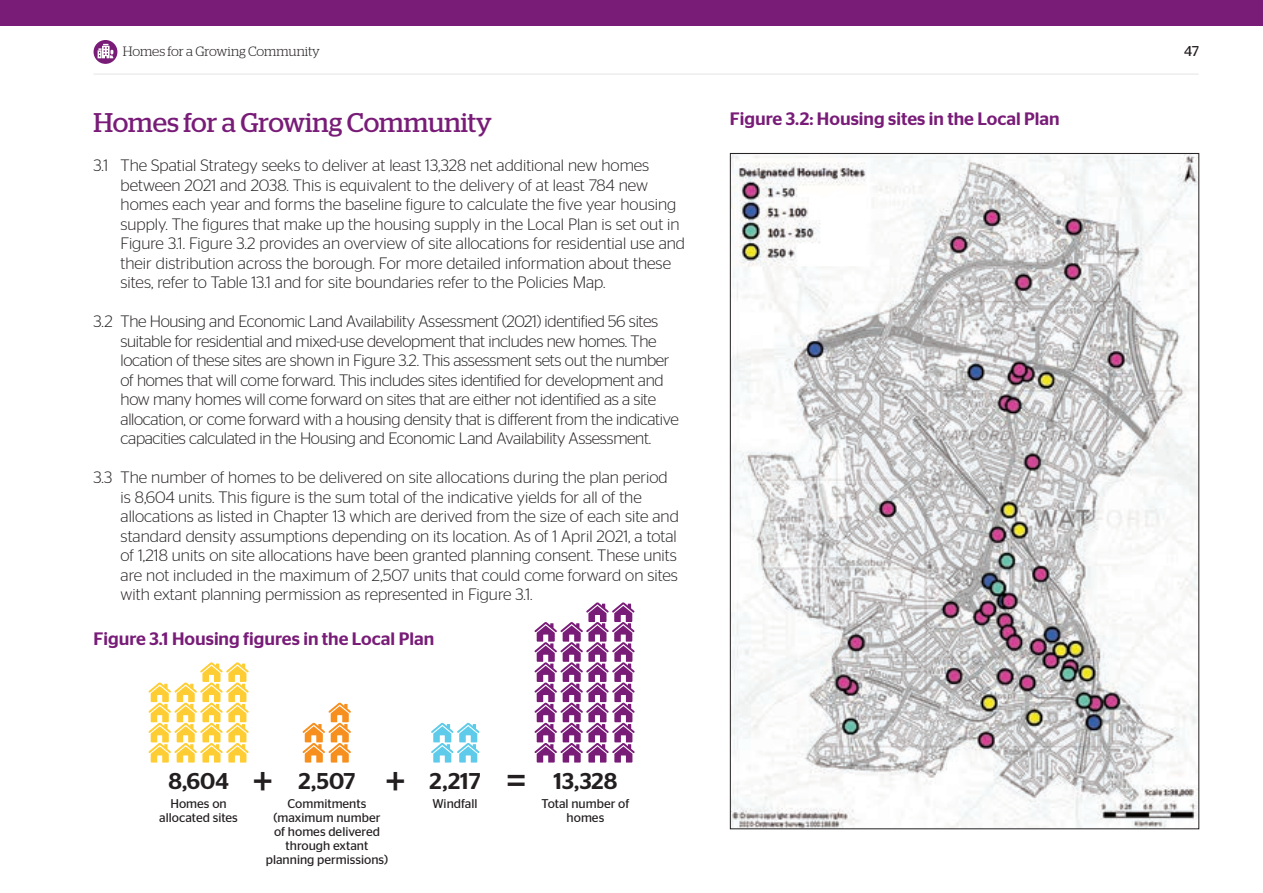
<style>
.page{position:relative;width:1263px;height:893px;background:#fff}
.page>*{position:absolute;margin:0;border:0;box-sizing:border-box;transform-origin:0 0}
.t1{font:40.05px "Stag Sans";color:#231f20}
.t2{font:27px "Stag";letter-spacing:-.005em;color:#781c78}
.t3{font:500 22.8px "Stag Sans";color:#231f20}
.t4{font:500 18px "Stag Sans";color:#781c78}
.t5{font:300 16.5px/19.5px "Stag Sans";color:#231f20}
.t6{font:300 16.5px/19.5px "Stag Sans";letter-spacing:-.02em;color:#231f20}
.t7{font:14.25px "Stag Sans";color:#231f20}
.t8{font:300 13.5px "Stag";letter-spacing:-.005em;color:#231f20}
.t9{font:12.6px/14px "Stag Sans";color:#231f20;text-align:center}
.s1{font-weight:400;font-size:40.05px}
</style>
<div class="page">
<div style="left:0;top:0;width:1263px;height:26px;background:#781c78"></div>
<svg style="left:94px;top:40px;width:23px;height:24px"></svg>
<svg style="left:98px;top:44px;width:15px;height:14px"></svg>
<img style="left:732px;top:155px;width:465px;height:672px">
<svg style="left:302px;top:702px;width:49px;height:60px"></svg>
<svg style="left:148px;top:662px;width:101px;height:100px"></svg>
<svg style="left:534px;top:602px;width:101px;height:160px"></svg>
<svg style="left:431px;top:723px;width:48px;height:39px"></svg>
<hr style="left:94px;top:74px;width:1104px;height:1px;background:#e2e4e2">
<p class="t8" style="left:123px;top:44px;width:199px">Homes for a Growing Community</p>
<p class="t7" style="left:1184px;top:43px;width:16px">47</p>
<h2 class="t2" style="left:94px;top:107px;width:400px">Homes for a Growing Community</h2>
<p class="t5" style="left:121px;top:155px;width:566px;text-indent:-27px">3.1 The Spatial Strategy seeks to deliver at least 13,328 net additional new homes between 2021 and 2038. This is equivalent to the delivery of at least 784 new homes each year and forms the baseline figure to calculate the five year housing supply. The figures that make up the housing supply in the Local Plan is set out in Figure 3.1. Figure 3.2 provides an overview of site allocations for residential use and their distribution across the borough. For more detailed information about these sites, refer to Table 13.1 and for site boundaries refer to the Policies Map.</p>
<p class="t6" style="left:121px;top:311px;width:560px;text-indent:-27px">3.2 The Housing and Economic Land Availability Assessment (2021) identified 56 sites suitable for residential and mixed-use development that includes new homes. The location of these sites are shown in Figure 3.2. This assessment sets out the number of homes that will come forward. This includes sites identified for development and how many homes will come forward on sites that are either not identified as a site allocation, or come forward with a housing density that is different from the indicative capacities calculated in the Housing and Economic Land Availability Assessment.</p>
<p class="t5" style="left:121px;top:467px;width:560px;text-indent:-27px">3.3 The number of homes to be delivered on site allocations during the plan period is 8,604 units. This figure is the sum total of the indicative yields for all of the allocations as listed in Chapter 13 which are derived from the size of each site and standard density assumptions depending on its location. As of 1 April 2021, a total of 1,218 units on site allocations have been granted planning consent. These units are not included in the maximum of 2,507 units that could come forward on sites with extant planning permission as represented in Figure 3.1.</p>
<p class="t4" style="left:94px;top:629px;width:342px">Figure 3.1 Housing figures in the Local Plan</p>
<p class="t4" style="left:730px;top:108px;width:331px">Figure 3.2: Housing sites in the Local Plan</p>
<h3 class="t3" style="left:168px;top:768px;width:62px">8,604</h3>
<p class="t9" style="left:159px;top:796px;width:80px">Homes on allocated sites</p>
<h1 class="t1" style="left:253px;top:758px;width:21px">+</h1>
<h1 class="t1" style="left:386px;top:758px;width:21px">+</h1>
<h3 class="t3" style="left:506px;top:768px;width:112px"><span class="s1">=</span> 13,328</h3>
<p class="t9" style="left:542px;top:796px;width:89px">Total number of homes</p>
<h3 class="t3" style="left:298px;top:768px;width:58px">2,507</h3>
<p class="t9" style="left:266px;top:796px;width:124px">Commitments (maximum number<br>of homes delivered through extant planning permissions)</p>
<h3 class="t3" style="left:430px;top:768px;width:53px">2,217</h3>
<p class="t9" style="left:432px;top:796px;width:47px">Windfall</p>
</div>
